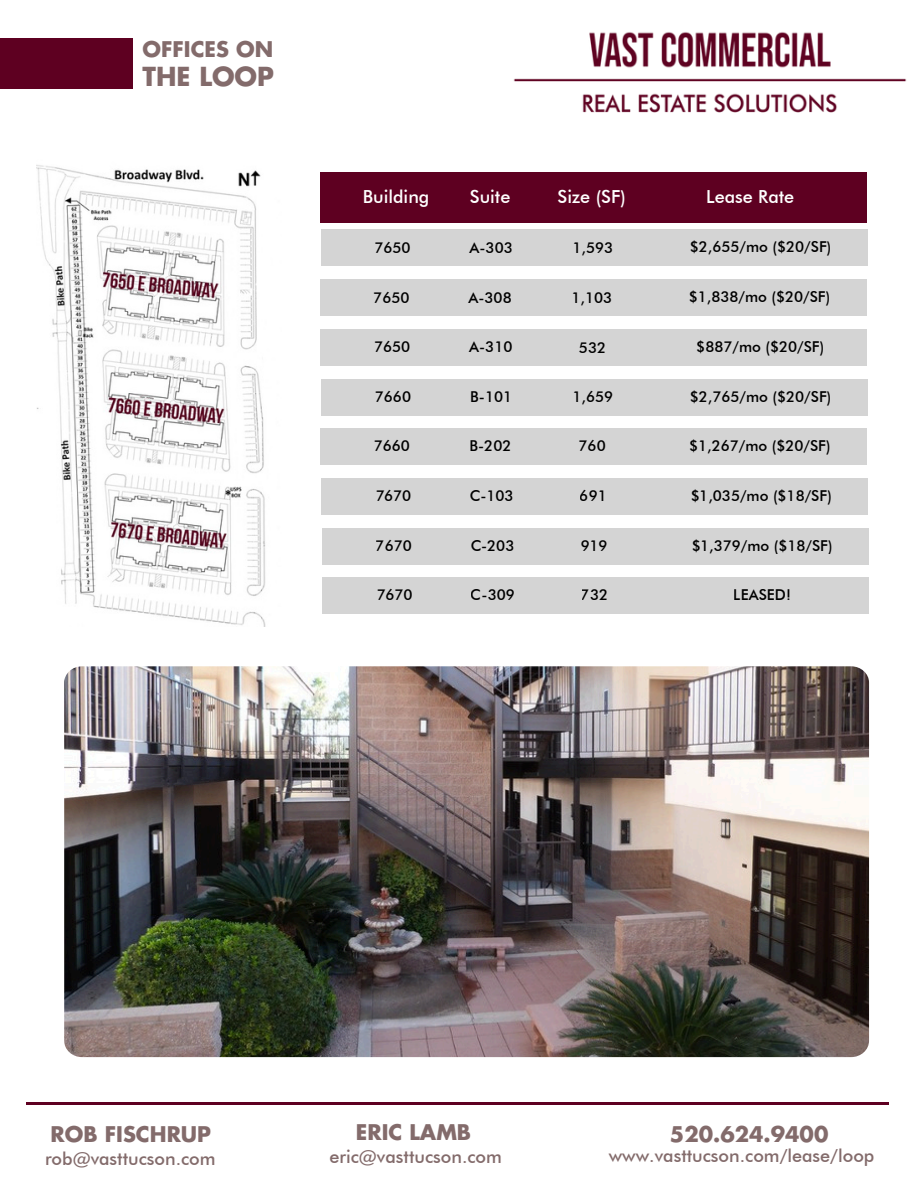
<style>
.page{position:relative;width:918px;height:1188px;background:#fff}
.page>*{position:absolute;margin:0;border:0;box-sizing:border-box;transform-origin:0 0}
.t1{font:700 25.5px "Futura";color:#836b6b}
.t2{font:700 21px "Futura";color:#836b6b}
.t3{font:500 18px "Futura BT";color:#836b6b}
.t4{font:500 18px "Futura BT";color:#fff}
.t5{font:500 15px "Futura BT";color:#000}
</style>
<div class="page">
<img style="left:513px;top:32px;width:394px;height:81px">
<div style="left:0;top:39px;width:132px;height:50px;background:#5e0021"></div>
<hr style="left:27px;top:1102px;width:254px;height:2px;background:#5e0021">
<hr style="left:281px;top:1102px;width:254px;height:2px;background:#5e0021">
<hr style="left:515px;top:1102px;width:255px;height:2px;background:#5e0021">
<hr style="left:635px;top:1102px;width:254px;height:2px;background:#5e0021">
<img style="left:37px;top:165px;width:229px;height:461px">
<div style="left:321px;top:379px;width:546px;height:36px;background:#d4d4d4"></div>
<div style="left:322px;top:528px;width:547px;height:36px;background:#d4d4d4"></div>
<div style="left:323px;top:577px;width:546px;height:37px;background:#d4d4d4"></div>
<div style="left:321px;top:329px;width:546px;height:37px;background:#d4d4d4"></div>
<div style="left:320px;top:428px;width:547px;height:37px;background:#d4d4d4"></div>
<div style="left:320px;top:279px;width:546px;height:37px;background:#d4d4d4"></div>
<div style="left:320px;top:173px;width:546px;height:50px;background:#5e0021"></div>
<div style="left:321px;top:478px;width:547px;height:37px;background:#d4d4d4"></div>
<div style="left:321px;top:230px;width:546px;height:36px;background:#d4d4d4"></div>
<img style="left:64px;top:666px;width:805px;height:391px">
<p class="t2" style="left:143px;top:39px;width:132px">OFFICES ON</p>
<p class="t1" style="left:143px;top:65px;width:133px">THE LOOP</p>
<p class="t4" style="left:363px;top:186px;width:68px">Building</p>
<p class="t4" style="left:470px;top:186px;width:42px">Suite</p>
<p class="t4" style="left:558px;top:186px;width:70px">Size (SF)</p>
<p class="t4" style="left:706px;top:186px;width:90px">Lease Rate</p>
<p class="t5" style="left:374px;top:239px;width:38px">7650</p>
<p class="t5" style="left:470px;top:239px;width:45px">A-303</p>
<p class="t5" style="left:573px;top:239px;width:42px">1,593</p>
<p class="t5" style="left:690px;top:238px;width:143px">$2,655/mo ($20/SF)</p>
<p class="t5" style="left:373px;top:289px;width:38px">7650</p>
<p class="t5" style="left:469px;top:289px;width:45px">A-308</p>
<p class="t5" style="left:571px;top:289px;width:42px">1,103</p>
<p class="t5" style="left:689px;top:288px;width:143px">$1,838/mo ($20/SF)</p>
<p class="t5" style="left:374px;top:337px;width:38px">7650</p>
<p class="t5" style="left:469px;top:337px;width:45px">A-310</p>
<p class="t5" style="left:579px;top:338px;width:29px">532</p>
<p class="t5" style="left:696px;top:337px;width:130px">$887/mo ($20/SF)</p>
<p class="t5" style="left:375px;top:387px;width:38px">7660</p>
<p class="t5" style="left:470px;top:387px;width:43px">B-101</p>
<p class="t5" style="left:573px;top:387px;width:42px">1,659</p>
<p class="t5" style="left:690px;top:387px;width:143px">$2,765/mo ($20/SF)</p>
<p class="t5" style="left:374px;top:437px;width:38px">7660</p>
<p class="t5" style="left:470px;top:437px;width:43px">B-202</p>
<p class="t5" style="left:579px;top:437px;width:29px">760</p>
<p class="t5" style="left:689px;top:437px;width:143px">$1,267/mo ($20/SF)</p>
<p class="t5" style="left:375px;top:486px;width:38px">7670</p>
<p class="t5" style="left:470px;top:486px;width:46px">C-103</p>
<p class="t5" style="left:580px;top:486px;width:29px">691</p>
<p class="t5" style="left:690px;top:486px;width:143px">$1,035/mo ($18/SF)</p>
<p class="t5" style="left:376px;top:536px;width:38px">7670</p>
<p class="t5" style="left:470px;top:536px;width:46px">C-203</p>
<p class="t5" style="left:581px;top:536px;width:29px">919</p>
<p class="t5" style="left:691px;top:536px;width:143px">$1,379/mo ($18/SF)</p>
<p class="t5" style="left:376px;top:586px;width:38px">7670</p>
<p class="t5" style="left:471px;top:586px;width:46px">C-309</p>
<p class="t5" style="left:581px;top:586px;width:29px">732</p>
<p class="t5" style="left:734px;top:586px;width:59px">LEASED!</p>
<p class="t2" style="left:356px;top:1122px;width:117px">ERIC LAMB</p>
<p class="t3" style="left:329px;top:1146px;width:174px">eric@vasttucson.com</p>
<p class="t2" style="left:670px;top:1125px;width:160px">520.624.9400</p>
<p class="t2" style="left:51px;top:1125px;width:162px">ROB FISCHRUP</p>
<p class="t3" style="left:45px;top:1148px;width:172px">rob@vasttucson.com</p>
<p class="t3" style="left:609px;top:1144px;width:267px">www.vasttucson.com/lease/loop</p>
</div>
